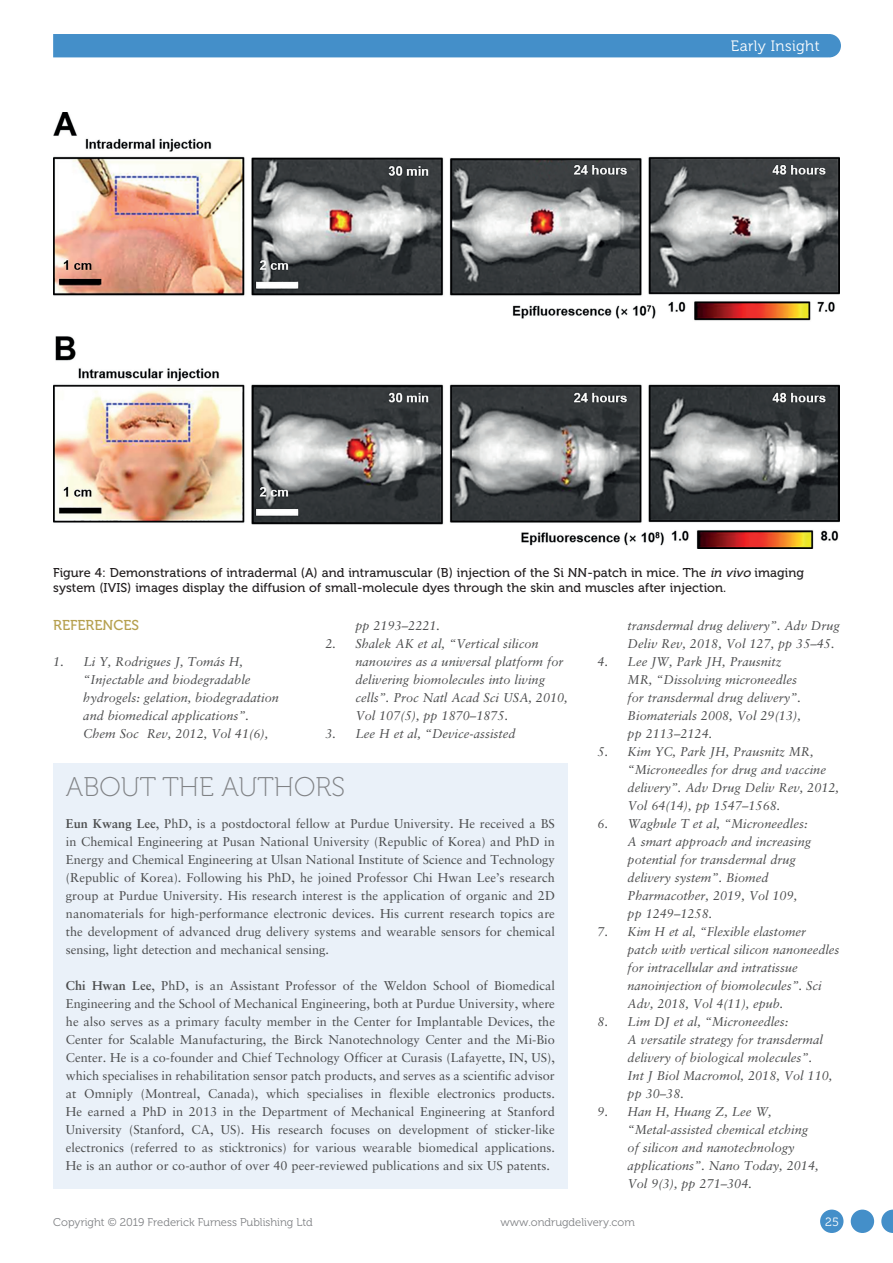
<style>
.page{position:relative;width:893px;height:1263px;background:#fff}
.page>*{position:absolute;margin:0;border:0;box-sizing:border-box;transform-origin:0 0}
.MF_Boxed_text_title{font:27px "Museo 100";color:#808285}
.t1{font:15px "Museo 300";letter-spacing:.025em;color:#fff}
.MF_Xhead{font:14.25px "Museo 500";color:#b6a04f}
.MF_body_no_indent{font:12.75px/18px "Sabon LT Std";color:#4b4c4d;text-align:justify}
.MF_References{font:italic 12.75px/18px "Sabon LT Std";color:#4b4c4d}
.MF_Captions{font:12.75px/15.3px "Museo 500";letter-spacing:.005em;color:#231f20}
.t2{font:12px "Museo 300";color:#fff}
.t3{font:11.25px "Museo 300";color:#808285}
.s1{font-style:italic}
.s2{font-weight:700}
</style>
<div class="page">
<div style="left:53px;top:763px;width:515px;height:425px;background:#eaf1f9"></div>
<div style="left:53px;top:34px;width:788px;height:23px;background:#448fc9"></div>
<img style="left:53px;top:113px;width:787px;height:435px">
<svg style="left:881px;top:1209px;width:12px;height:24px"></svg>
<div style="left:851px;top:1209px;width:23px;height:24px;background:#448fc9;border-radius:50%"></div>
<div style="left:820px;top:1209px;width:23px;height:24px;background:#448fc9;border-radius:50%"></div>
<p class="t1" style="left:731px;top:37px;width:90px">Early Insight</p>
<p class="MF_Captions" style="left:53px;top:565px;width:752px">Figure 4: Demonstrations of intradermal (A) and intramuscular (B) injection of the Si NN-patch in mice. The <span class="s1">in vivo</span> imaging system (IVIS) images display the diffusion of small-molecule dyes through the skin and muscles after injection.</p>
<p class="MF_Xhead" style="left:53px;top:617px;width:87px">REFERENCES</p>
<p class="MF_References" style="left:83px;top:653px;width:197px;text-indent:-30px">1. Li Y, Rodrigues J, Tomás H, “Injectable and biodegradable hydrogels: gelation, biodegradation and biomedical applications”.<br>Chem Soc Rev, 2012, Vol 41(6),</p>
<p class="MF_References" style="left:355px;top:617px;width:86px">pp 2193–2221.</p>
<p class="MF_References" style="left:355px;top:635px;width:214px;text-indent:-30px">2. Shalek AK et al, “Vertical silicon nanowires as a universal platform for delivering biomolecules into living cells”. Proc Natl Acad Sci USA, 2010, Vol 107(5), pp 1870–1875.</p>
<p class="MF_References" style="left:325px;top:725px;width:192px">3. Lee H et al, “Device-assisted</p>
<p class="MF_Boxed_text_title" style="left:66px;top:773px;width:281px">ABOUT THE AUTHORS</p>
<p class="MF_body_no_indent" style="left:66px;top:814px;width:491px"><span class="s2">Eun Kwang Lee</span>, PhD, is a postdoctoral fellow at Purdue University. He received a BS in Chemical Engineering at Pusan National University (Republic of Korea) and PhD in Energy and Chemical Engineering at Ulsan National Institute of Science and Technology (Republic of Korea). Following his PhD, he joined Professor Chi Hwan Lee’s research group at Purdue University. His research interest is the application of organic and 2D nanomaterials for high-performance electronic devices. His current research topics are the development of advanced drug delivery systems and wearable sensors for chemical sensing, light detection and mechanical sensing.</p>
<p class="MF_body_no_indent" style="left:66px;top:976px;width:491px"><span class="s2">Chi Hwan Lee</span>, PhD, is an Assistant Professor of the Weldon School of Biomedical Engineering and the School of Mechanical Engineering, both at Purdue University, where he also serves as a primary faculty member in the Center for Implantable Devices, the Center for Scalable Manufacturing, the Birck Nanotechnology Center and the Mi-Bio Center. He is a co-founder and Chief Technology Officer at Curasis (Lafayette, IN, US), which specialises in rehabilitation sensor patch products, and serves as a scientific advisor at Omniply (Montreal, Canada), which specialises in flexible electronics products.<br>He earned a PhD in 2013 in the Department of Mechanical Engineering at Stanford University (Stanford, CA, US). His research focuses on development of sticker-like electronics (referred to as sticktronics) for various wearable biomedical applications.<br>He is an author or co-author of over 40 peer-reviewed publications and six US patents.</p>
<p class="MF_References" style="left:628px;top:617px;width:214px">transdermal drug delivery”. Adv Drug<br>Deliv Rev, 2018, Vol 127, pp 35–45.</p>
<p class="MF_References" style="left:628px;top:653px;width:175px;text-indent:-30px">4. Lee JW, Park JH, Prausnitz<br>MR, “Dissolving microneedles for transdermal drug delivery”.<br>Biomaterials 2008, Vol 29(13), pp 2113–2124.</p>
<p class="MF_References" style="left:628px;top:743px;width:213px;text-indent:-30px">5. Kim YC, Park JH, Prausnitz MR, “Microneedles for drug and vaccine delivery”. Adv Drug Deliv Rev, 2012,<br>Vol 64(14), pp 1547–1568.</p>
<p class="MF_References" style="left:628px;top:815px;width:185px;text-indent:-30px">6. Waghule T et al, “Microneedles:<br>A smart approach and increasing potential for transdermal drug delivery system”. Biomed<br>Pharmacother, 2019, Vol 109, pp 1249–1258.</p>
<p class="MF_References" style="left:628px;top:923px;width:213px;text-indent:-30px">7. Kim H et al, “Flexible elastomer patch with vertical silicon nanoneedles for intracellular and intratissue nanoinjection of biomolecules”. Sci Adv, 2018, Vol 4(11), epub.</p>
<p class="MF_References" style="left:628px;top:1013px;width:206px;text-indent:-30px">8. Lim DJ et al, “Microneedles:<br>A versatile strategy for transdermal delivery of biological molecules”.<br>Int J Biol Macromol, 2018, Vol 110, pp 30–38.</p>
<p class="MF_References" style="left:628px;top:1103px;width:192px;text-indent:-30px">9. Han H, Huang Z, Lee W, “Metal-assisted chemical etching of silicon and nanotechnology applications”. Nano Today, 2014,<br>Vol 9(3), pp 271–304.</p>
<p class="t3" style="left:53px;top:1216px;width:261px">Copyright © 2019 Frederick Furness Publishing Ltd</p>
<p class="t3" style="left:500px;top:1216px;width:136px">www.ondrugdelivery.com</p>
<p class="t2" style="left:825px;top:1215px;width:15px">25</p>
</div>
